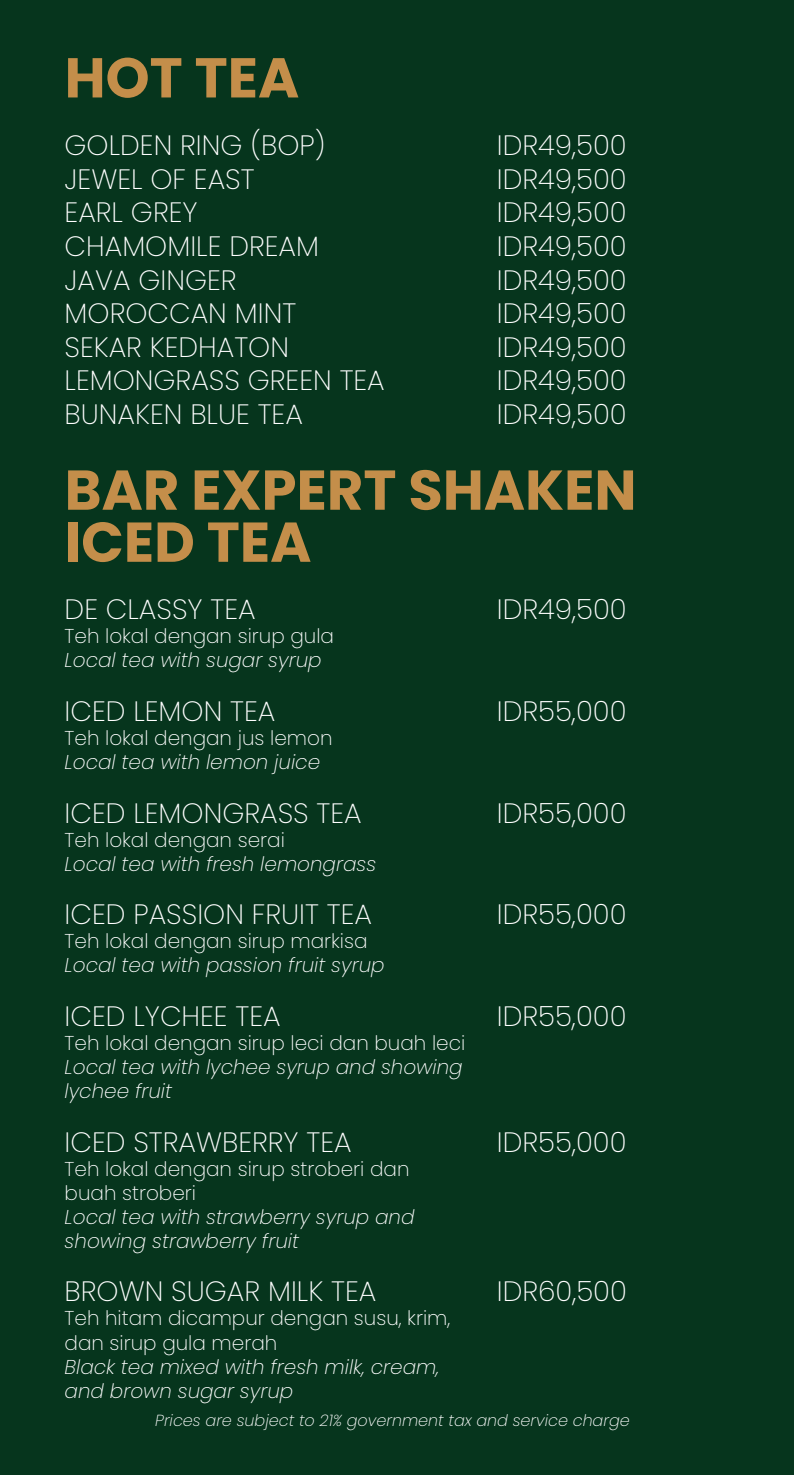
<style>
.page{position:relative;width:794px;height:1475px;background:#fff}
.page>*{position:absolute;margin:0;border:0;box-sizing:border-box;transform-origin:0 0}
.t1{font:700 56px/52px "Poppins";color:#c48e4a}
.t2{font:200 28px "Poppins";color:#fff}
.t3{font:italic 200 20px/24px "Poppins";color:#fff}
.t4{font:200 20px/24px "Poppins";color:#fff}
.t5{font:italic 200 16px "Poppins";color:#fff}
</style>
<div class="page">
<div style="left:0;top:0;width:794px;height:1474px;background:#06351d"></div>
<h1 class="t1" style="left:65px;top:52px;width:236px">HOT TEA</h1>
<p class="t2" style="left:65px;top:129px;width:262px">GOLDEN RING (BOP)</p>
<p class="t2" style="left:497px;top:129px;width:131px">IDR49,500</p>
<p class="t2" style="left:65px;top:163px;width:191px">JEWEL OF EAST</p>
<p class="t2" style="left:497px;top:163px;width:131px">IDR49,500</p>
<p class="t2" style="left:65px;top:196px;width:134px">EARL GREY</p>
<p class="t2" style="left:497px;top:196px;width:131px">IDR49,500</p>
<p class="t2" style="left:65px;top:230px;width:256px">CHAMOMILE DREAM</p>
<p class="t2" style="left:497px;top:230px;width:131px">IDR49,500</p>
<p class="t2" style="left:65px;top:263px;width:173px">JAVA GINGER</p>
<p class="t2" style="left:497px;top:263px;width:131px">IDR49,500</p>
<p class="t2" style="left:65px;top:297px;width:233px">MOROCCAN MINT</p>
<p class="t2" style="left:497px;top:297px;width:131px">IDR49,500</p>
<p class="t2" style="left:65px;top:331px;width:226px">SEKAR KEDHATON</p>
<p class="t2" style="left:497px;top:331px;width:131px">IDR49,500</p>
<p class="t2" style="left:65px;top:364px;width:322px">LEMONGRASS GREEN TEA</p>
<p class="t2" style="left:497px;top:364px;width:131px">IDR49,500</p>
<p class="t2" style="left:65px;top:398px;width:240px">BUNAKEN BLUE TEA</p>
<p class="t2" style="left:497px;top:398px;width:131px">IDR49,500</p>
<h1 class="t1" style="left:65px;top:464px;width:573px">BAR EXPERT SHAKEN<br>ICED TEA</h1>
<p class="t2" style="left:65px;top:593px;width:193px">DE CLASSY TEA</p>
<p class="t2" style="left:497px;top:593px;width:131px">IDR49,500</p>
<p class="t4" style="left:65px;top:624px;width:271px">Teh lokal dengan sirup gula</p>
<p class="t3" style="left:65px;top:648px;width:258px">Local tea with sugar syrup</p>
<p class="t2" style="left:65px;top:695px;width:212px">ICED LEMON TEA</p>
<p class="t2" style="left:497px;top:695px;width:131px">IDR55,000</p>
<p class="t4" style="left:65px;top:726px;width:269px">Teh lokal dengan jus lemon</p>
<p class="t3" style="left:65px;top:750px;width:257px">Local tea with lemon juice</p>
<p class="t2" style="left:65px;top:796px;width:299px">ICED LEMONGRASS TEA</p>
<p class="t2" style="left:497px;top:796px;width:131px">IDR55,000</p>
<p class="t4" style="left:65px;top:827px;width:222px">Teh lokal dengan serai</p>
<p class="t3" style="left:65px;top:851px;width:313px">Local tea with fresh lemongrass</p>
<p class="t2" style="left:65px;top:898px;width:309px">ICED PASSION FRUIT TEA</p>
<p class="t2" style="left:497px;top:898px;width:131px">IDR55,000</p>
<p class="t4" style="left:65px;top:929px;width:304px">Teh lokal dengan sirup markisa</p>
<p class="t3" style="left:65px;top:953px;width:321px">Local tea with passion fruit syrup</p>
<p class="t2" style="left:65px;top:999px;width:218px">ICED LYCHEE TEA</p>
<p class="t2" style="left:497px;top:999px;width:131px">IDR55,000</p>
<p class="t4" style="left:65px;top:1031px;width:402px">Teh lokal dengan sirup leci dan buah leci</p>
<p class="t3" style="left:65px;top:1055px;width:399px">Local tea with lychee syrup and showing lychee fruit</p>
<p class="t2" style="left:65px;top:1125px;width:289px">ICED STRAWBERRY TEA</p>
<p class="t2" style="left:497px;top:1125px;width:131px">IDR55,000</p>
<p class="t4" style="left:65px;top:1156px;width:346px">Teh lokal dengan sirup stroberi dan buah stroberi</p>
<p class="t3" style="left:65px;top:1204px;width:351px">Local tea with strawberry syrup and showing strawberry fruit</p>
<p class="t2" style="left:65px;top:1275px;width:313px">BROWN SUGAR MILK TEA</p>
<p class="t2" style="left:497px;top:1275px;width:132px">IDR60,500</p>
<p class="t4" style="left:65px;top:1306px;width:387px">Teh hitam dicampur dengan susu, krim, dan sirup gula merah</p>
<p class="t3" style="left:65px;top:1354px;width:376px">Black tea mixed with fresh milk, cream, and brown sugar syrup</p>
<p class="t5" style="left:155px;top:1410px;width:476px">Prices are subject to 21% government tax and service charge</p>
</div>
